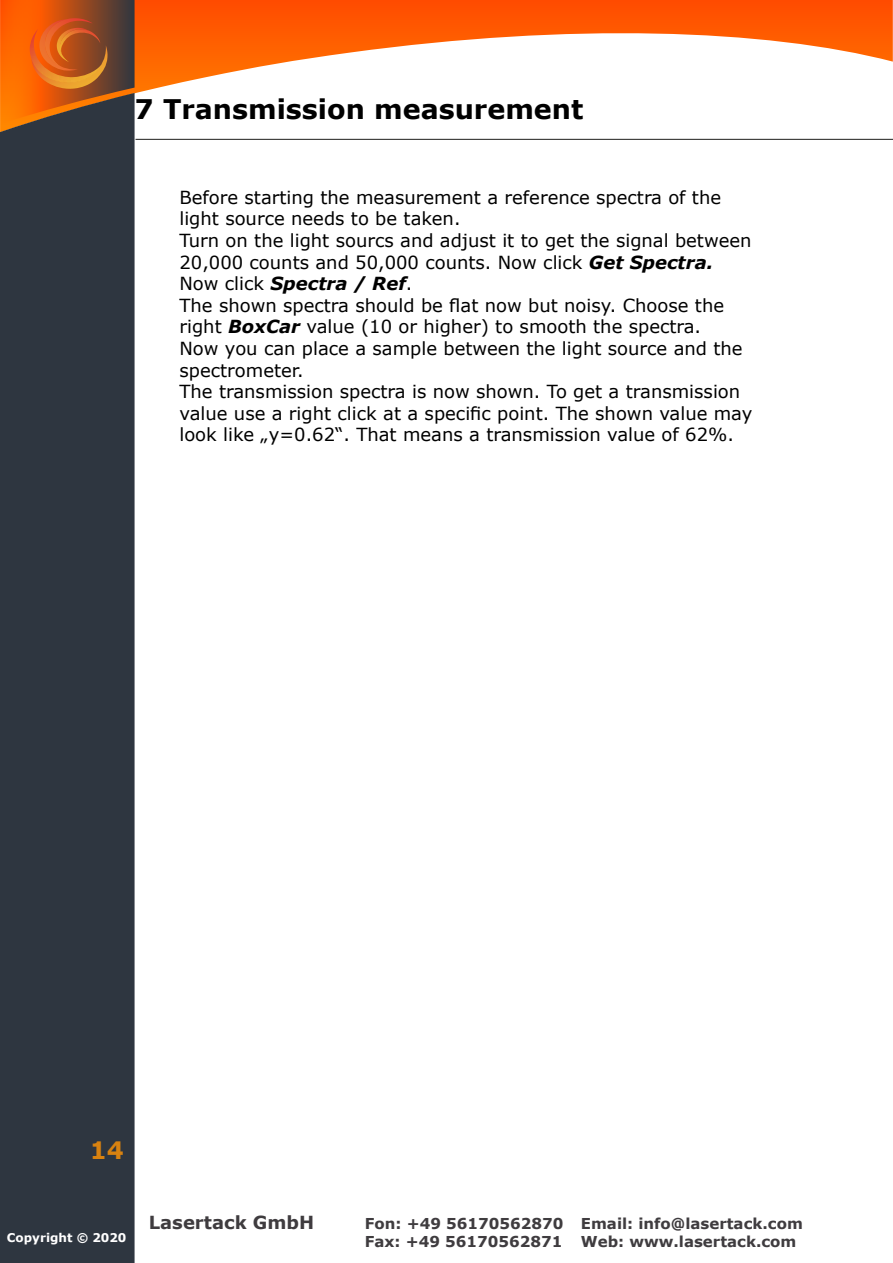
<style>
.page{position:relative;width:893px;height:1263px;background:#fff}
.page>*{position:absolute;margin:0;border:0;box-sizing:border-box;transform-origin:0 0}
.t1{font:700 27px "Verdana";color:#000}
.t2{font:700 24px "Verdana";color:#d88210}
.t3{font:18px/21.6px "Verdana";color:#000}
.t4{font:700 18px "Verdana";color:#3f3c3f}
.t5{font:700 15px/18px "Verdana";color:#3f3c3f}
.t6{font:700 12px "Verdana";color:#fff}
.s1{font-weight:700;font-style:italic}
</style>
<div class="page">
<svg style="left:135px;top:0;width:758px;height:94px"></svg>
<svg style="left:0;top:0;width:135px;height:93px;background:#af5118"></svg>
<div style="left:0;top:93px;width:135px;height:1170px;background:#2e3640"></div>
<img style="left:31px;top:45px;width:77px;height:44px">
<img style="left:30px;top:29px;width:72px;height:54px">
<img style="left:39px;top:20px;width:39px;height:51px">
<img style="left:45px;top:18px;width:48px;height:49px">
<img style="left:57px;top:27px;width:31px;height:35px">
<img style="left:60px;top:29px;width:40px;height:25px">
<hr style="left:136px;top:139px;width:757px;height:1px;background:#1d1d1b">
<h1 class="t1" style="left:135px;top:90px;width:450px">7 Transmission measurement</h1>
<p class="t3" style="left:179px;top:186px;width:575px">Before starting the measurement a reference spectra of the light source needs to be taken.<br>Turn on the light sourcs and adjust it to get the signal between 20,000 counts and 50,000 counts. Now click <span class="s1">Get Spectra.<br></span>Now click <span class="s1">Spectra / Ref</span>.<br>The shown spectra should be flat now but noisy. Choose the right <span class="s1">BoxCar</span> value (10 or higher) to smooth the spectra.<br>Now you can place a sample between the light source and the spectrometer.<br>The transmission spectra is now shown. To get a transmission value use a right click at a specific point. The shown value may look like „y=0.62“. That means a transmission value of 62%.</p>
<h2 class="t2" style="left:90px;top:1133px;width:36px">14</h2>
<p class="t6" style="left:7px;top:1229px;width:121px">Copyright © 2020</p>
<p class="t4" style="left:149px;top:1209px;width:167px">Lasertack GmbH</p>
<p class="t5" style="left:365px;top:1214px;width:440px">Fon: +49 56170562870 Email: info@lasertack.com<br>Fax: +49 56170562871 Web: www.lasertack.com</p>
</div>
